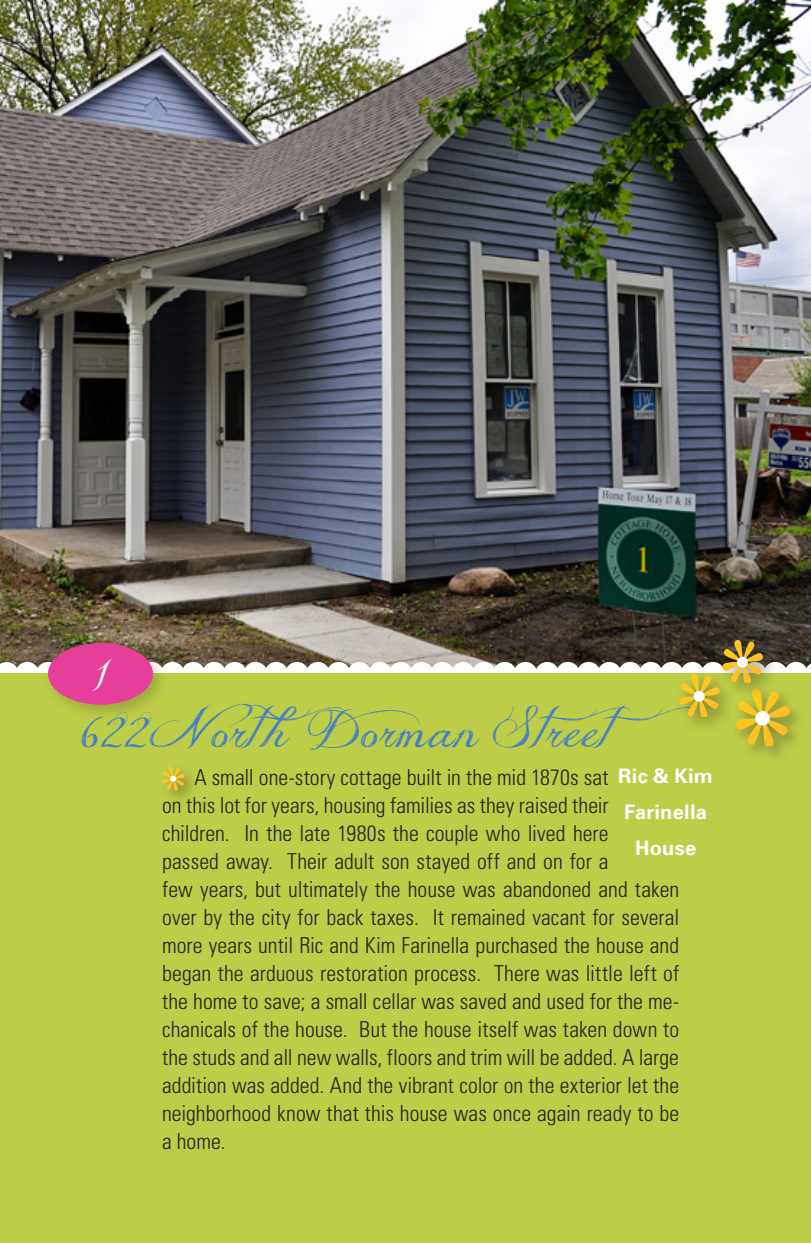
<style>
.page{position:relative;width:811px;height:1243px;background:#fff}
.page>*{position:absolute;margin:0;border:0;box-sizing:border-box;transform-origin:0 0}
._815N__Dorman_Street{font:48px "Jellyka Delicious Cake";letter-spacing:.04em;color:#4881c3}
.t1{font:48px "Jellyka Delicious Cake";color:#fff}
.text{font:300 condensed 22px/28px "Univers";color:#231f20}
.Homeowners{font:700 20px/36px "Univers";letter-spacing:.01em;color:#fff;text-align:center}
</style>
<div class="page">
<img style="left:0;top:0;width:810px;height:668px">
<svg style="left:0;top:662px;width:18px;height:6px"></svg>
<div style="left:16px;top:662px;width:22px;height:22px;background:#fff;border-radius:50%"></div>
<div style="left:15px;top:662px;width:24px;height:23px;border:2px solid #fff;border-radius:50%"></div>
<div style="left:37px;top:662px;width:22px;height:22px;background:#fff;border-radius:50%"></div>
<div style="left:36px;top:662px;width:24px;height:23px;border:2px solid #fff;border-radius:50%"></div>
<div style="left:161px;top:662px;width:22px;height:22px;background:#fff;border-radius:50%"></div>
<div style="left:161px;top:662px;width:23px;height:23px;border:2px solid #fff;border-radius:50%"></div>
<div style="left:182px;top:662px;width:22px;height:22px;background:#fff;border-radius:50%"></div>
<div style="left:181px;top:662px;width:24px;height:23px;border:2px solid #fff;border-radius:50%"></div>
<div style="left:203px;top:662px;width:22px;height:22px;background:#fff;border-radius:50%"></div>
<div style="left:202px;top:662px;width:24px;height:23px;border:2px solid #fff;border-radius:50%"></div>
<div style="left:224px;top:662px;width:22px;height:22px;background:#fff;border-radius:50%"></div>
<div style="left:223px;top:662px;width:24px;height:23px;border:2px solid #fff;border-radius:50%"></div>
<div style="left:244px;top:662px;width:22px;height:22px;background:#fff;border-radius:50%"></div>
<div style="left:243px;top:662px;width:24px;height:23px;border:2px solid #fff;border-radius:50%"></div>
<div style="left:265px;top:662px;width:22px;height:22px;background:#fff;border-radius:50%"></div>
<div style="left:264px;top:662px;width:24px;height:23px;border:2px solid #fff;border-radius:50%"></div>
<div style="left:286px;top:662px;width:22px;height:22px;background:#fff;border-radius:50%"></div>
<div style="left:285px;top:662px;width:24px;height:23px;border:2px solid #fff;border-radius:50%"></div>
<div style="left:307px;top:662px;width:22px;height:22px;background:#fff;border-radius:50%"></div>
<div style="left:306px;top:662px;width:23px;height:23px;border:2px solid #fff;border-radius:50%"></div>
<div style="left:327px;top:662px;width:22px;height:22px;background:#fff;border-radius:50%"></div>
<div style="left:326px;top:662px;width:24px;height:23px;border:2px solid #fff;border-radius:50%"></div>
<div style="left:348px;top:662px;width:22px;height:22px;background:#fff;border-radius:50%"></div>
<div style="left:347px;top:662px;width:24px;height:23px;border:2px solid #fff;border-radius:50%"></div>
<div style="left:369px;top:662px;width:22px;height:22px;background:#fff;border-radius:50%"></div>
<div style="left:368px;top:662px;width:24px;height:23px;border:2px solid #fff;border-radius:50%"></div>
<div style="left:390px;top:662px;width:22px;height:22px;background:#fff;border-radius:50%"></div>
<div style="left:389px;top:662px;width:23px;height:23px;border:2px solid #fff;border-radius:50%"></div>
<div style="left:410px;top:662px;width:22px;height:22px;background:#fff;border-radius:50%"></div>
<div style="left:409px;top:662px;width:24px;height:23px;border:2px solid #fff;border-radius:50%"></div>
<div style="left:431px;top:662px;width:22px;height:22px;background:#fff;border-radius:50%"></div>
<div style="left:430px;top:662px;width:24px;height:23px;border:2px solid #fff;border-radius:50%"></div>
<div style="left:452px;top:662px;width:22px;height:22px;background:#fff;border-radius:50%"></div>
<div style="left:451px;top:662px;width:24px;height:23px;border:2px solid #fff;border-radius:50%"></div>
<div style="left:472px;top:662px;width:22px;height:22px;background:#fff;border-radius:50%"></div>
<div style="left:472px;top:662px;width:23px;height:23px;border:2px solid #fff;border-radius:50%"></div>
<div style="left:493px;top:662px;width:22px;height:22px;background:#fff;border-radius:50%"></div>
<div style="left:492px;top:662px;width:24px;height:23px;border:2px solid #fff;border-radius:50%"></div>
<div style="left:514px;top:662px;width:22px;height:22px;background:#fff;border-radius:50%"></div>
<div style="left:513px;top:662px;width:24px;height:23px;border:2px solid #fff;border-radius:50%"></div>
<div style="left:536px;top:662px;width:22px;height:22px;background:#fff;border-radius:50%"></div>
<div style="left:535px;top:662px;width:24px;height:23px;border:2px solid #fff;border-radius:50%"></div>
<div style="left:556px;top:662px;width:22px;height:22px;background:#fff;border-radius:50%"></div>
<div style="left:555px;top:662px;width:24px;height:23px;border:2px solid #fff;border-radius:50%"></div>
<div style="left:577px;top:662px;width:22px;height:22px;background:#fff;border-radius:50%"></div>
<div style="left:576px;top:662px;width:24px;height:23px;border:2px solid #fff;border-radius:50%"></div>
<div style="left:598px;top:662px;width:22px;height:22px;background:#fff;border-radius:50%"></div>
<div style="left:597px;top:662px;width:24px;height:23px;border:2px solid #fff;border-radius:50%"></div>
<div style="left:619px;top:662px;width:22px;height:22px;background:#fff;border-radius:50%"></div>
<div style="left:618px;top:662px;width:23px;height:23px;border:2px solid #fff;border-radius:50%"></div>
<div style="left:639px;top:662px;width:22px;height:22px;background:#fff;border-radius:50%"></div>
<div style="left:638px;top:662px;width:24px;height:23px;border:2px solid #fff;border-radius:50%"></div>
<div style="left:660px;top:662px;width:22px;height:22px;background:#fff;border-radius:50%"></div>
<div style="left:659px;top:662px;width:24px;height:23px;border:2px solid #fff;border-radius:50%"></div>
<div style="left:784px;top:662px;width:22px;height:22px;background:#fff;border-radius:50%"></div>
<div style="left:784px;top:662px;width:23px;height:23px;border:2px solid #fff;border-radius:50%"></div>
<svg style="left:804px;top:662px;width:6px;height:11px"></svg>
<div style="left:0;top:673px;width:810px;height:569px;background:#bdcd47"></div>
<div style="left:43px;top:638px;width:126px;height:83px;background:#231f20;opacity:.2"></div>
<div style="left:48px;top:643px;width:105px;height:61px;background:#e63f99;border-radius:50%"></div>
<div style="left:158px;top:762px;width:42px;height:44px;background:#231f20;opacity:.4"></div>
<svg style="left:162px;top:766px;width:23px;height:24px"></svg>
<div style="left:731px;top:684px;width:74px;height:78px;background:#231f20;opacity:.4"></div>
<div style="left:717px;top:635px;width:61px;height:63px;background:#231f20;opacity:.4"></div>
<div style="left:674px;top:669px;width:61px;height:64px;background:#bdcd47"></div>
<svg style="left:678px;top:640px;width:111px;height:106px"></svg>
<div style="left:693px;top:690px;width:11px;height:11px;background:#fff;border-radius:50%"></div>
<p class="t1" style="left:93px;top:641px;width:19px">1</p>
<p class="_815N__Dorman_Street" style="left:80px;top:698px;width:627px">622NorthDorman Street</p>
<p class="Homeowners" style="left:618px;top:757px;width:96px">Ric &amp; Kim<br>Farinella<br>House</p>
<p class="text" style="left:162px;top:763px;width:518px;text-indent:32px">A small one-story cottage built in the mid 1870s sat<br>on this lot for years, housing families as they raised their children. In the late 1980s the couple who lived here<br>passed away. Their adult son stayed off and on for a<br>few years, but ultimately the house was abandoned and taken over by the city for back taxes. It remained vacant for several more years until Ric and Kim Farinella purchased the house and began the arduous restoration process. There was little left of the home to save; a small cellar was saved and used for the me&shy;chanicals of the house. But the house itself was taken down to the studs and all new walls, floors and trim will be added. A large addition was added. And the vibrant color on the exterior let the neighborhood know that this house was once again ready to be a home.</p>
</div>
